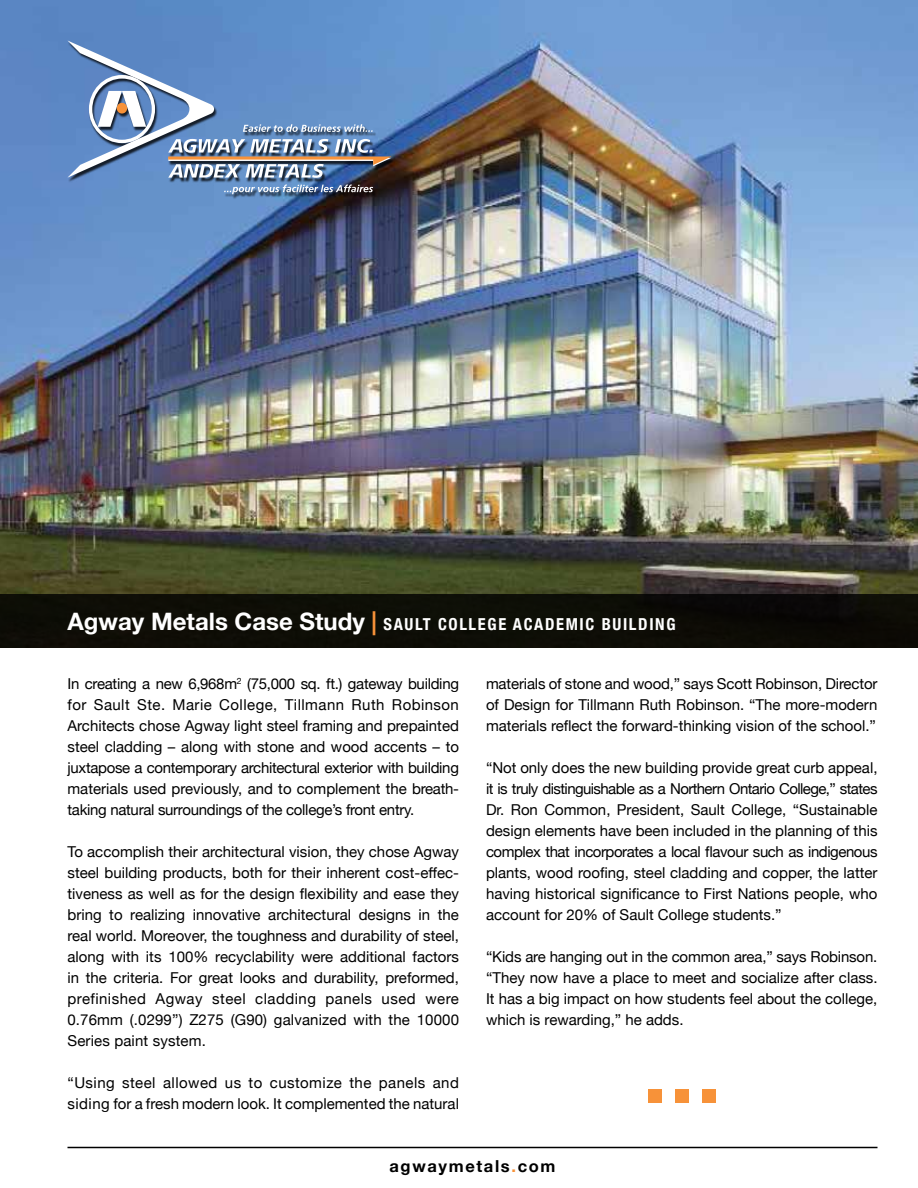
<style>
.page{position:relative;width:918px;height:1188px;background:#fff}
.page>*{position:absolute;margin:0;border:0;box-sizing:border-box;transform-origin:0 0}
.t1{font:700 condensed 16.5px "Helvetica Neue";letter-spacing:.1em;color:#fff}
.t2{font:700 16.5px "Helvetica Neue";letter-spacing:.1em;color:#000}
.t3{font:15px/21px "Helvetica Neue";color:#000;text-align:justify}
.t4{font:15px/21px "Helvetica Neue";letter-spacing:.03em;color:#000}
.s1{font-stretch:normal;font-size:24px}
.s2{font-stretch:normal;font-size:24px;color:#f79239}
.s3{color:#f79239}
</style>
<div class="page">
<img style="left:0;top:0;width:918px;height:594px">
<div style="left:0;top:594px;width:918px;height:54px;background:#0d0d06"></div>
<hr style="left:68px;top:1147px;width:810px;height:1px;background:#000">
<div style="left:68px;top:42px;width:327px;height:157px;background:#000;opacity:.8"></div>
<svg style="left:224px;top:185px;width:149px;height:9px"></svg>
<svg style="left:68px;top:40px;width:324px;height:138px;background:#7393be"></svg>
<div style="left:648px;top:1089px;width:14px;height:13px;background:#f79239"></div>
<div style="left:675px;top:1089px;width:13px;height:13px;background:#f79239"></div>
<div style="left:702px;top:1089px;width:14px;height:13px;background:#f79239"></div>
<p class="t1" style="left:68px;top:610px;width:610px"><span class="s1">Agway Metals Case Study</span> <span class="s2">|</span> SAULT COLLEGE ACADEMIC BUILDING</p>
<p class="t3" style="left:68px;top:674px;width:393px">In creating a new 6,968m<sup>2</sup> (75,000 sq. ft.) gateway building for Sault Ste. Marie College, Tillmann Ruth Robinson Architects chose Agway light steel framing and prepainted steel cladding – along with stone and wood accents – to juxtapose a contemporary architectural exterior with building materials used previously, and to complement the breath&shy;taking natural surroundings of the college’s front entry.</p>
<p class="t3" style="left:68px;top:842px;width:393px">To accomplish their architectural vision, they chose Agway steel building products, both for their inherent cost-effec&shy;tiveness as well as for the design flexibility and ease they bring to realizing innovative architectural designs in the real world. Moreover, the toughness and durability of steel, along with its 100% recyclability were additional factors in the criteria. For great looks and durability, preformed, prefinished Agway steel cladding panels used were 0.76mm (.0299”) Z275 (G90) galvanized with the 10000<br>Series paint system.</p>
<p class="t4" style="left:68px;top:1073px;width:393px">“Using steel allowed us to customize the panels and siding for a fresh modern look. It complemented the natural</p>
<p class="t3" style="left:486px;top:674px;width:393px">materials of stone and wood,” says Scott Robinson, Director of Design for Tillmann Ruth Robinson. “The more-modern materials reflect the forward-thinking vision of the school.”</p>
<p class="t3" style="left:486px;top:758px;width:393px">“Not only does the new building provide great curb appeal, it is truly distinguishable as a Northern Ontario College,” states Dr. Ron Common, President, Sault College, “Sustainable design elements have been included in the planning of this complex that incorporates a local flavour such as indigenous plants, wood roofing, steel cladding and copper, the latter having historical significance to First Nations people, who account for 20% of Sault College students.”</p>
<p class="t3" style="left:486px;top:947px;width:393px">“Kids are hanging out in the common area,” says Robinson. “They now have a place to meet and socialize after class.<br>It has a big impact on how students feel about the college, which is rewarding,” he adds.</p>
<p class="t2" style="left:389px;top:1154px;width:168px">agwaymetals<span class="s3">.</span>com</p>
</div>
